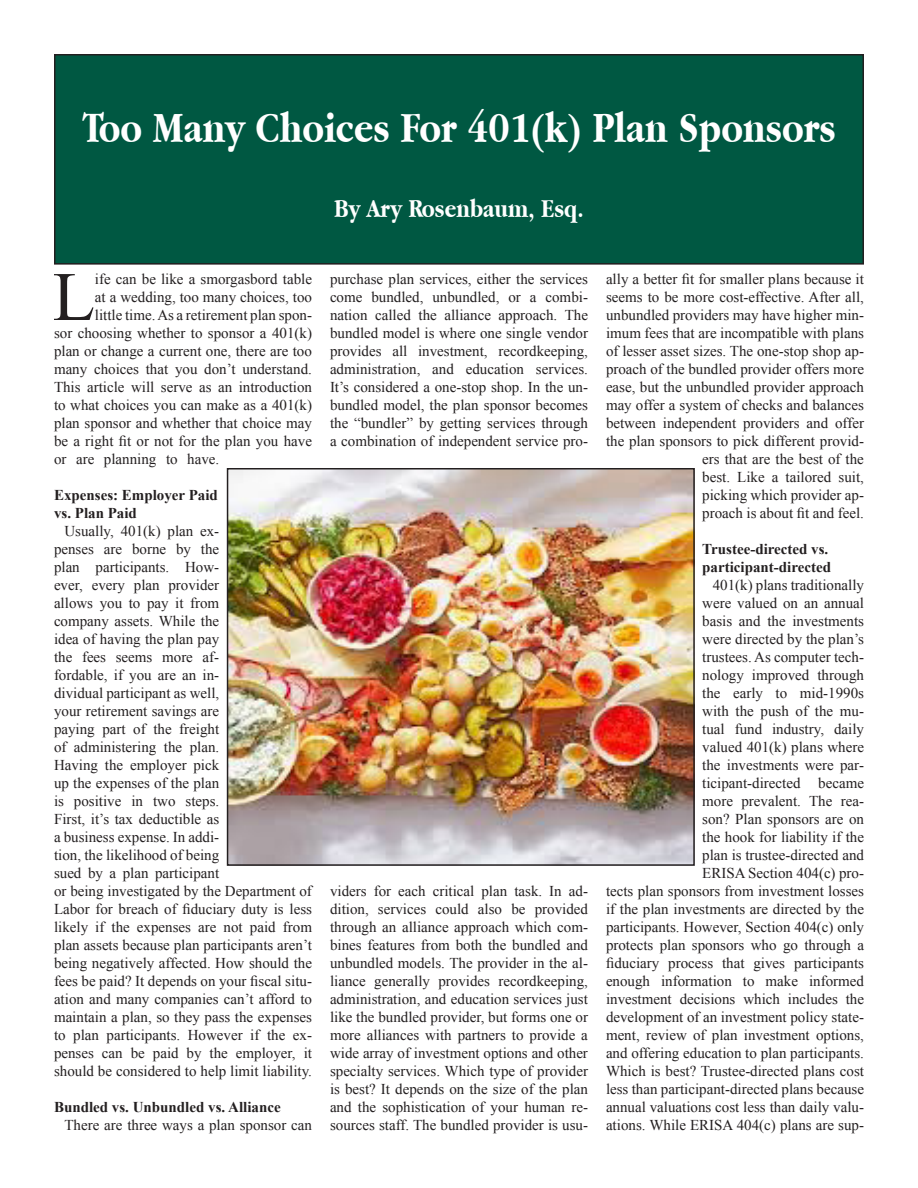
<style>
.page{position:relative;width:918px;height:1188px;background:#fff}
.page>*{position:absolute;margin:0;border:0;box-sizing:border-box;transform-origin:0 0}
.t1{font:69.3px "Times New Roman";color:#231f20}
.t2{font:700 45px "Apple Garamond";color:#fff}
.t3{font:700 27px "Apple Garamond";color:#fff}
.t4{font:15px/18px "Times New Roman";color:#231f20;text-align:justify}
.t5{font:700 15px/18px "Times New Roman";color:#231f20}
</style>
<div class="page">
<div style="left:55px;top:55px;width:808px;height:209px;background:#005842"></div>
<div style="left:54px;top:54px;width:810px;height:211px;border:2px solid #231f20"></div>
<img style="left:230px;top:471px;width:462px;height:392px">
<div style="left:227px;top:468px;width:468px;height:398px;border:2px solid #231f20"></div>
<p class="t2" style="left:82px;top:102px;width:755px">Too Many Choices For 401(k) Plan Sponsors</p>
<p class="t3" style="left:334px;top:194px;width:251px">By Ary Rosenbaum, Esq.</p>
<p class="t1" style="left:53px;top:250px;width:44px">L</p>
<p class="t4" style="left:95px;top:270px;width:219px">ife can be like a smorgasbord table</p>
<p class="t4" style="left:95px;top:288px;width:219px">at a wedding, too many choices, too</p>
<p class="t4" style="left:95px;top:306px;width:219px">little time. As a retirement plan spon-</p>
<p class="t4" style="left:54px;top:324px;width:260px">sor choosing whether to sponsor a 401(k)</p>
<p class="t4" style="left:54px;top:342px;width:259px">plan or change a current one, there are too</p>
<p class="t4" style="left:54px;top:360px;width:260px">many choices that you don’t understand.</p>
<p class="t4" style="left:54px;top:378px;width:260px">This article will serve as an introduction</p>
<p class="t4" style="left:54px;top:396px;width:259px">to what choices you can make as a 401(k)</p>
<p class="t4" style="left:54px;top:414px;width:260px">plan sponsor and whether that choice may</p>
<p class="t4" style="left:54px;top:432px;width:260px">be a right fit or not for the plan you have</p>
<p class="t4" style="left:54px;top:450px;width:167px">or are planning to have.</p>
<p class="t5" style="left:54px;top:486px;width:165px">Expenses: Employer Paid vs. Plan Paid</p>
<p class="t4" style="left:54px;top:522px;width:260px;text-align:left;text-indent:10px">Usually, 401(k) plan ex-<br>penses are borne by the<br>plan participants. How-<br>ever, every plan provider<br>allows you to pay it from<br>company assets. While the<br>idea of having the plan pay<br>the fees seems more af-<br>fordable, if you are an in-<br>dividual participant as well,<br>your retirement savings are<br>paying part of the freight<br>of administering the plan.<br>Having the employer pick<br>up the expenses of the plan<br>is positive in two steps.<br>First, it’s tax deductible as<br>a business expense. In addi-<br>tion, the likelihood of being<br>sued by a plan participant<br>or being investigated by the Department of<br>Labor for breach of fiduciary duty is less likely if the expenses are not paid from plan assets because plan participants aren’t being negatively affected. How should the fees be paid? It depends on your fiscal situ&shy;ation and many companies can’t afford to maintain a plan, so they pass the expenses to plan participants. However if the ex&shy;penses can be paid by the employer, it should be considered to help limit liability.</p>
<p class="t5" style="left:54px;top:1098px;width:228px">Bundled vs. Unbundled vs. Alliance</p>
<p class="t4" style="left:64px;top:1116px;width:249px">There are three ways a plan sponsor can</p>
<p class="t4" style="left:330px;top:270px;width:260px">purchase plan services, either the services come bundled, unbundled, or a combi&shy;nation called the alliance approach. The bundled model is where one single vendor provides all investment, recordkeeping, administration, and education services.<br>It’s considered a one-stop shop. In the un&shy;bundled model, the plan sponsor becomes the “bundler” by getting services through a combination of independent service pro-</p>
<p class="t4" style="left:330px;top:882px;width:260px">viders for each critical plan task. In ad&shy;dition, services could also be provided through an alliance approach which com&shy;bines features from both the bundled and unbundled models. The provider in the al&shy;liance generally provides recordkeeping, administration, and education services just like the bundled provider, but forms one or more alliances with partners to provide a wide array of investment options and other specialty services. Which type of provider is best? It depends on the size of the plan and the sophistication of your human re&shy;sources staff. The bundled provider is usu-</p>
<p class="t4" style="left:606px;top:270px;width:260px;text-align:right">ally a better fit for smaller plans because it seems to be more cost-effective. After all, unbundled providers may have higher min&shy;imum fees that are incompatible with plans of lesser asset sizes. The one-stop shop ap&shy;proach of the bundled provider offers more ease, but the unbundled provider approach may offer a system of checks and balances between independent providers and offer the plan sponsors to pick different provid&shy;ers that are the best of the<br>best. Like a tailored suit,<br>picking which provider ap-<br>proach is about fit and feel.</p>
<p class="t5" style="left:702px;top:540px;width:130px">Trustee-directed vs. participant-directed</p>
<p class="t4" style="left:606px;top:576px;width:260px;text-align:right">401(k) plans traditionally<br>were valued on an annual<br>basis and the investments<br>were directed by the plan’s<br>trustees. As computer tech-<br>nology improved through<br>the early to mid-1990s<br>with the push of the mu-<br>tual fund industry, daily<br>valued 401(k) plans where<br>the investments were par&shy;ticipant-directed became<br>more prevalent. The rea-<br>son? Plan sponsors are on<br>the hook for liability if the<br>plan is trustee-directed and<br>ERISA Section 404(c) pro-<br>tects plan sponsors from investment losses if the plan investments are directed by the participants. However, Section 404(c) only protects plan sponsors who go through a fiduciary process that gives participants enough information to make informed investment decisions which includes the development of an investment policy state&shy;ment, review of plan investment options, and offering education to plan participants.<br>Which is best? Trustee-directed plans cost less than participant-directed plans because annual valuations cost less than daily valu&shy;ations. While ERISA 404(c) plans are sup-</p>
</div>
